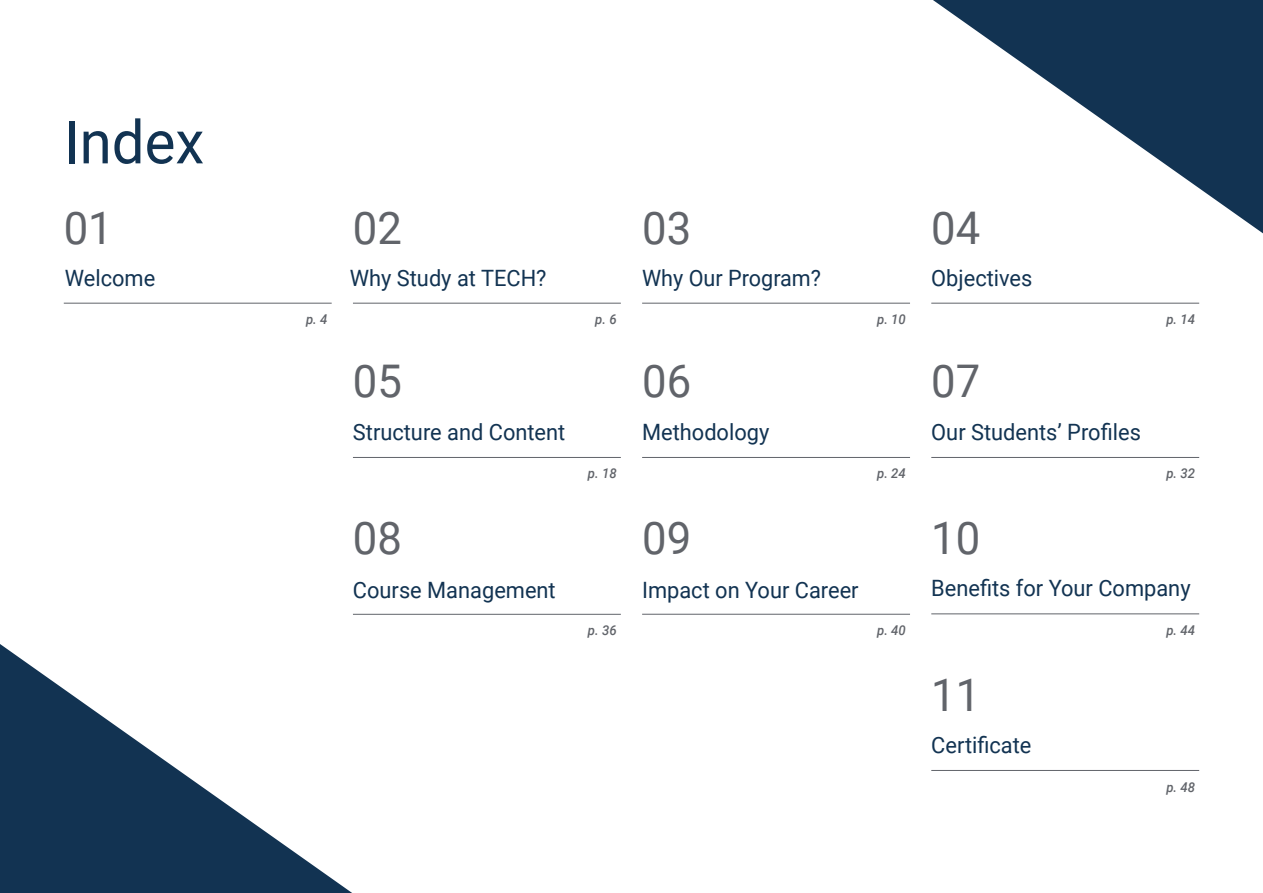
<style>
.page{position:relative;width:1263px;height:893px;background:#fff}
.page>*{position:absolute;margin:0;border:0;box-sizing:border-box;transform-origin:0 0}
.t1{font:60px "Roboto";color:#123352}
.t2{font:45px "Roboto";color:#61646a}
.t3{font:22.5px "Roboto";color:#123352}
.t4{font:22.5px "Roboto";color:#123352;scale:.96 1}
.t5{font:italic 500 13.5px "Roboto";color:#61646a}
</style>
<div class="page">
<hr style="left:64px;top:303px;width:268px;height:1px;background:#61646a">
<hr style="left:353px;top:457px;width:268px;height:1px;background:#61646a">
<hr style="left:353px;top:303px;width:268px;height:1px;background:#61646a">
<hr style="left:642px;top:457px;width:268px;height:1px;background:#61646a">
<hr style="left:642px;top:614px;width:268px;height:1px;background:#61646a">
<hr style="left:931px;top:613px;width:268px;height:1px;background:#61646a">
<hr style="left:931px;top:770px;width:268px;height:1px;background:#61646a">
<hr style="left:642px;top:303px;width:268px;height:1px;background:#61646a">
<hr style="left:931px;top:457px;width:268px;height:1px;background:#61646a">
<hr style="left:931px;top:303px;width:268px;height:1px;background:#61646a">
<svg style="left:0;top:644px;width:352px;height:249px"></svg>
<svg style="left:933px;top:0;width:330px;height:233px"></svg>
<hr style="left:353px;top:614px;width:268px;height:1px;background:#61646a">
<h1 class="t1" style="left:64px;top:100px;width:142px">Index</h1>
<h2 class="t2" style="left:64px;top:197px;width:51px">01</h2>
<h2 class="t2" style="left:353px;top:197px;width:51px">02</h2>
<h2 class="t2" style="left:642px;top:197px;width:51px">03</h2>
<h2 class="t2" style="left:931px;top:197px;width:51px">04</h2>
<p class="t3" style="left:65px;top:263px;width:92px">Welcome</p>
<p class="t3" style="left:931px;top:263px;width:103px">Objectives</p>
<p class="t4" style="left:642px;top:263px;width:188px">Why Our Program?</p>
<p class="t3" style="left:350px;top:263px;width:198px">Why Study at TECH?</p>
<p class="t5" style="left:306px;top:310px;width:23px">p. 4</p>
<h2 class="t2" style="left:353px;top:350px;width:51px">05</h2>
<p class="t3" style="left:353px;top:416px;width:214px">Structure and Content</p>
<h2 class="t2" style="left:353px;top:507px;width:51px">08</h2>
<p class="t5" style="left:595px;top:310px;width:23px">p. 6</p>
<p class="t5" style="left:588px;top:463px;width:30px">p. 18</p>
<p class="t5" style="left:877px;top:310px;width:30px">p. 10</p>
<h2 class="t2" style="left:642px;top:350px;width:51px">06</h2>
<h2 class="t2" style="left:931px;top:350px;width:51px">07</h2>
<p class="t3" style="left:642px;top:416px;width:129px">Methodology</p>
<p class="t3" style="left:931px;top:416px;width:211px">Our Students’ Profiles</p>
<p class="t5" style="left:877px;top:463px;width:30px">p. 24</p>
<h2 class="t2" style="left:642px;top:507px;width:51px">09</h2>
<h2 class="t2" style="left:931px;top:507px;width:51px">10</h2>
<p class="t5" style="left:1166px;top:310px;width:30px">p. 14</p>
<p class="t5" style="left:1166px;top:463px;width:30px">p. 32</p>
<p class="t3" style="left:353px;top:574px;width:204px">Course Management</p>
<p class="t5" style="left:588px;top:621px;width:30px">p. 36</p>
<p class="t3" style="left:642px;top:574px;width:218px">Impact on Your Career</p>
<p class="t3" style="left:931px;top:572px;width:261px">Benefits for Your Company</p>
<p class="t5" style="left:877px;top:621px;width:30px">p. 40</p>
<p class="t5" style="left:1166px;top:621px;width:30px">p. 44</p>
<h2 class="t2" style="left:931px;top:663px;width:51px">11</h2>
<p class="t3" style="left:931px;top:729px;width:102px">Certificate</p>
<p class="t5" style="left:1166px;top:777px;width:30px">p. 48</p>
</div>
